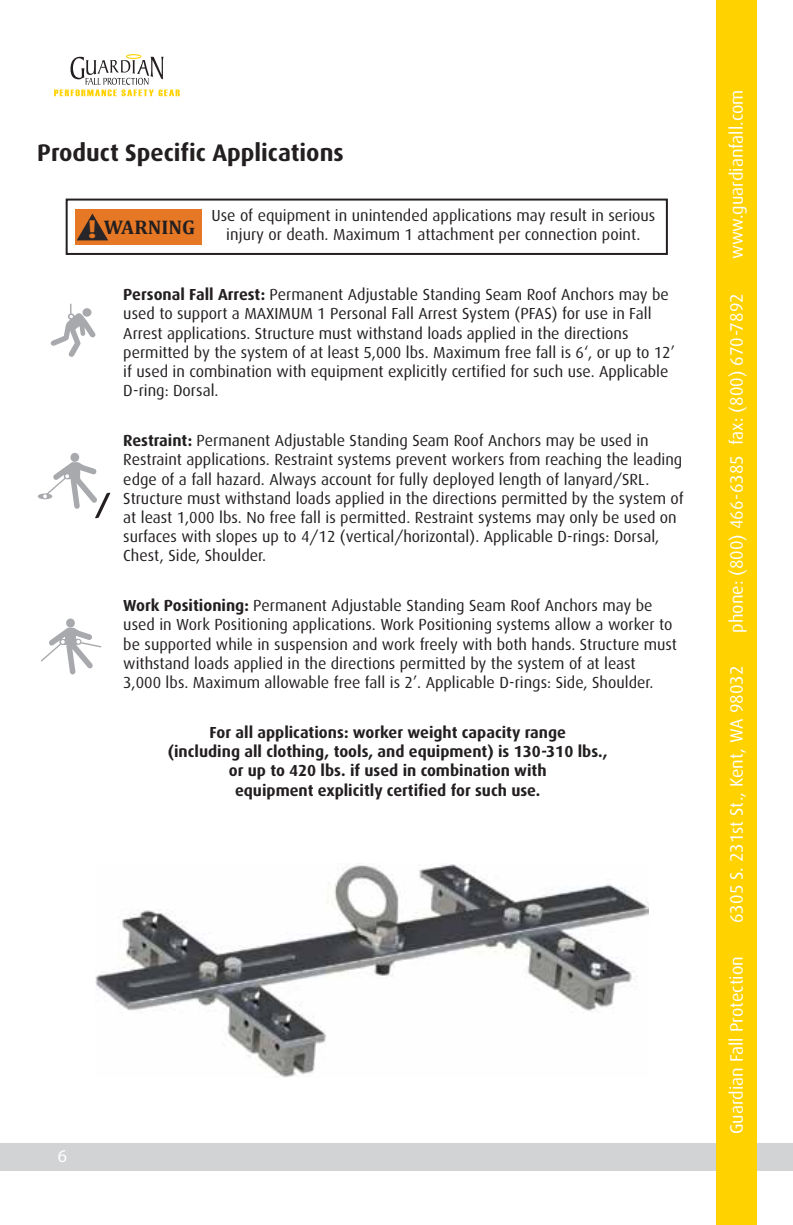
<style>
.page{position:relative;width:793px;height:1225px;background:#fff}
.page>*{position:absolute;margin:0;border:0;box-sizing:border-box;transform-origin:0 0}
.t1{font:700 24px "Dax";color:#231f20}
.t2{font:700 19.8px "Cambria";color:#231f20}
.t3{font:18px "Dax";color:#fff}
.t4{font:18px "Myriad Pro";color:#fff}
.t5{font:16px/19.2px "Dax";color:#231f20}
.t6{font:700 16px/19.2px "Dax";color:#231f20;text-align:center}
.s1{font-family:"Myriad Pro";font-size:26.2px;color:#e67825}
.s2{font-weight:700}
</style>
<div class="page">
<div style="left:70px;top:452px;width:9px;height:10px;background:#a7a9ac;border-radius:50%"></div>
<div style="left:38px;top:493px;width:14px;height:6px;background:#a7a9ac;border-radius:50%"></div>
<svg style="left:43px;top:462px;width:68px;height:56px"></svg>
<svg style="left:50px;top:304px;width:46px;height:53px"></svg>
<div style="left:66px;top:198px;width:601px;height:57px;border:2px solid #231f20"></div>
<div style="left:75px;top:209px;width:126px;height:36px;background:#e67825"></div>
<svg style="left:77px;top:213px;width:31px;height:27px"></svg>
<div style="left:0;top:1143px;width:792px;height:27px;background:#d1d3d4"></div>
<div style="left:715px;top:0;width:41px;height:1224px;background:#ffd200"></div>
<svg style="left:54px;top:54px;width:126px;height:42px"></svg>
<svg style="left:41px;top:618px;width:60px;height:56px"></svg>
<img style="left:95px;top:864px;width:552px;height:212px">
<h1 class="t1" style="left:37px;top:139px;width:308px">Product Specific Applications</h1>
<p class="t2" style="left:88px;top:213px;width:108px"><span class="s1">!</span> WARNING</p>
<p class="t5" style="left:211px;top:206px;width:445px;text-align:center">Use of equipment in unintended applications may result in serious injury or death. Maximum 1 attachment per connection point.</p>
<p class="t5" style="left:123px;top:285px;width:552px"><span class="s2">Personal Fall Arrest:</span> Permanent Adjustable Standing Seam Roof Anchors may be used to support a MAXIMUM 1 Personal Fall Arrest System (PFAS) for use in Fall Arrest applications. Structure must withstand loads applied in the directions permitted by the system of at least 5,000 lbs. Maximum free fall is 6‘, or up to 12’ if used in combination with equipment explicitly certified for such use. Applicable D-ring: Dorsal.</p>
<p class="t5" style="left:123px;top:431px;width:561px"><span class="s2">Restraint:</span> Permanent Adjustable Standing Seam Roof Anchors may be used in Restraint applications. Restraint systems prevent workers from reaching the leading edge of a fall hazard. Always account for fully deployed length of lanyard/SRL.<br>Structure must withstand loads applied in the directions permitted by the system of at least 1,000 lbs. No free fall is permitted. Restraint systems may only be used on surfaces with slopes up to 4/12 (vertical/horizontal). Applicable D-rings: Dorsal, Chest, Side, Shoulder.</p>
<p class="t5" style="left:123px;top:596px;width:555px"><span class="s2">Work Positioning:</span> Permanent Adjustable Standing Seam Roof Anchors may be used in Work Positioning applications. Work Positioning systems allow a worker to be supported while in suspension and work freely with both hands. Structure must withstand loads applied in the directions permitted by the system of at least 3,000 lbs. Maximum allowable free fall is 2’. Applicable D-rings: Side, Shoulder.</p>
<p class="t6" style="left:168px;top:722px;width:441px">For all applications: worker weight capacity range<br>(including all clothing, tools, and equipment) is 130-310 lbs., or up to 420 lbs. if used in combination with<br>equipment explicitly certified for such use.</p>
<p class="t4" style="left:58px;top:1144px;width:11px">6</p>
<p class="t3" style="left:726px;top:259px;width:171px;rotate:-90deg">www.guardianfall.com</p>
<p class="t3" style="left:726px;top:632px;width:341px;rotate:-90deg">phone: (800) 466-6385 fax: (800) 670-7892</p>
<p class="t3" style="left:726px;top:922px;width:258px;rotate:-90deg">6305 S. 231st St., Kent, WA 98032</p>
<p class="t3" style="left:726px;top:1134px;width:179px;rotate:-90deg">Guardian Fall Protection</p>
</div>
